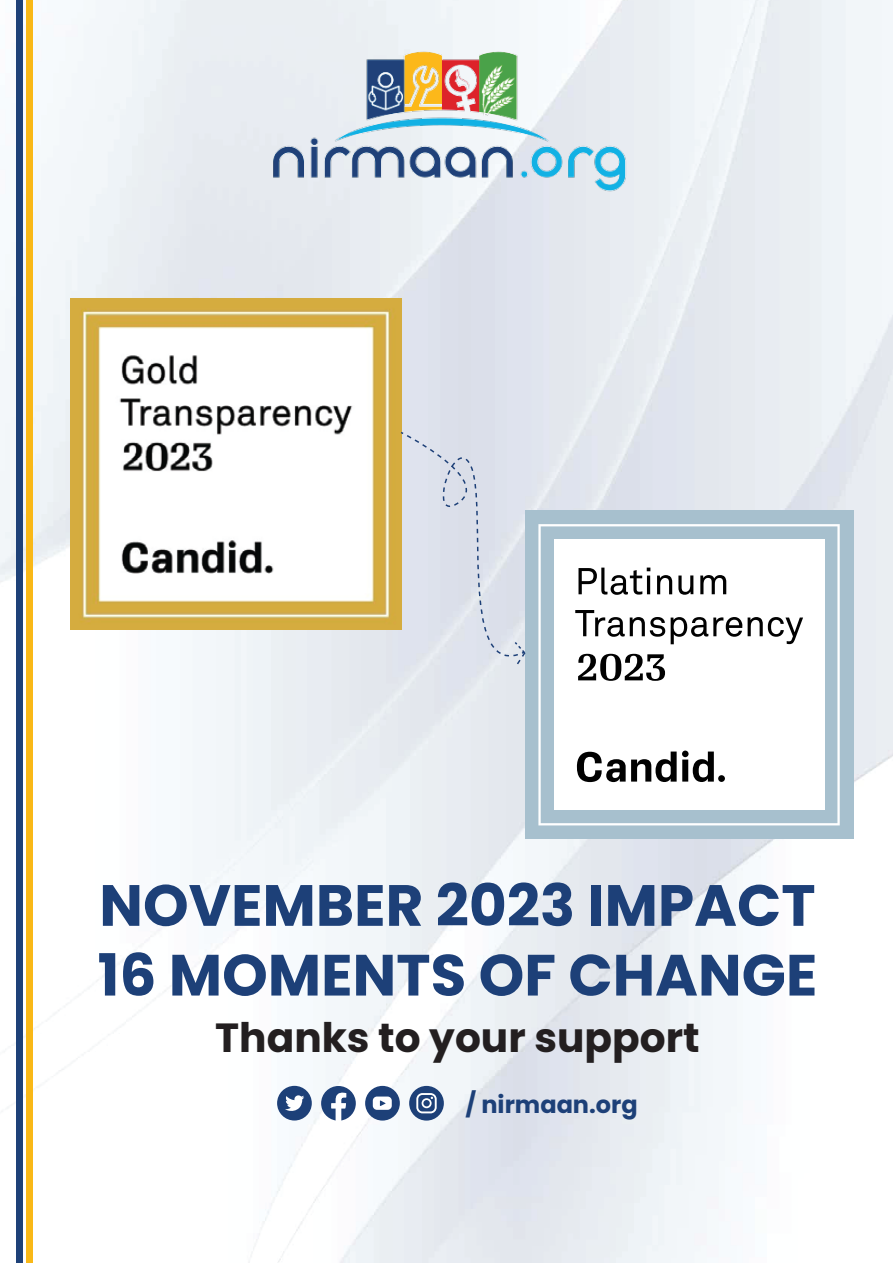
<style>
.page{position:relative;width:893px;height:1263px;background:#fff}
.page>*{position:absolute;margin:0;border:0;box-sizing:border-box;transform-origin:0 0}
.t1{font:700 58.05px/69.8px "Poppins";color:#1d4078}
.t2{font:700 40.65px "Poppins";color:#231f20}
.t3{font:700 24px "Poppins";color:#1d4078}
</style>
<div class="page">
<img style="left:0;top:0;width:893px;height:1263px">
<div style="left:16px;top:0;width:7px;height:1263px;background:#1e4178"></div>
<div style="left:26px;top:0;width:7px;height:1263px;background:#f9b817"></div>
<img style="left:265px;top:23px;width:363px;height:182px">
<img style="left:70px;top:298px;width:331px;height:331px">
<div style="left:277px;top:1086px;width:35px;height:34px;background:#1d4078;border-radius:50%"></div>
<svg style="left:285px;top:1095px;width:19px;height:16px"></svg>
<div style="left:365px;top:1086px;width:35px;height:34px;background:#1d4078;border-radius:50%"></div>
<svg style="left:373px;top:1096px;width:19px;height:14px"></svg>
<div style="left:409px;top:1086px;width:35px;height:34px;background:#1d4078;border-radius:50%"></div>
<svg style="left:416px;top:1093px;width:21px;height:20px"></svg>
<svg style="left:321px;top:1086px;width:35px;height:35px"></svg>
<div style="left:525px;top:511px;width:328px;height:328px;background:#a7c0ce"></div>
<svg style="left:538px;top:524px;width:302px;height:301px;fill:#fff"></svg>
<svg style="left:578px;top:568px;width:72px;height:27px"></svg>
<svg style="left:657px;top:575px;width:15px;height:19px"></svg>
<svg style="left:678px;top:575px;width:15px;height:20px"></svg>
<svg style="left:700px;top:575px;width:26px;height:19px"></svg>
<svg style="left:575px;top:610px;width:90px;height:27px"></svg>
<svg style="left:671px;top:617px;width:71px;height:27px"></svg>
<svg style="left:748px;top:617px;width:55px;height:27px"></svg>
<svg style="left:577px;top:750px;width:148px;height:32px"></svg>
<svg style="left:578px;top:654px;width:87px;height:27px"></svg>
<svg style="left:400px;top:426px;width:127px;height:246px"></svg>
<p class="t1" style="left:98px;top:871px;width:721px">NOVEMBER 2023 IMPACT<br>16 MOMENTS OF CHANGE</p>
<p class="t2" style="left:215px;top:1014px;width:486px">Thanks to your support</p>
<p class="t3" style="left:465px;top:1091px;width:174px">/ nirmaan.org</p>
</div>
